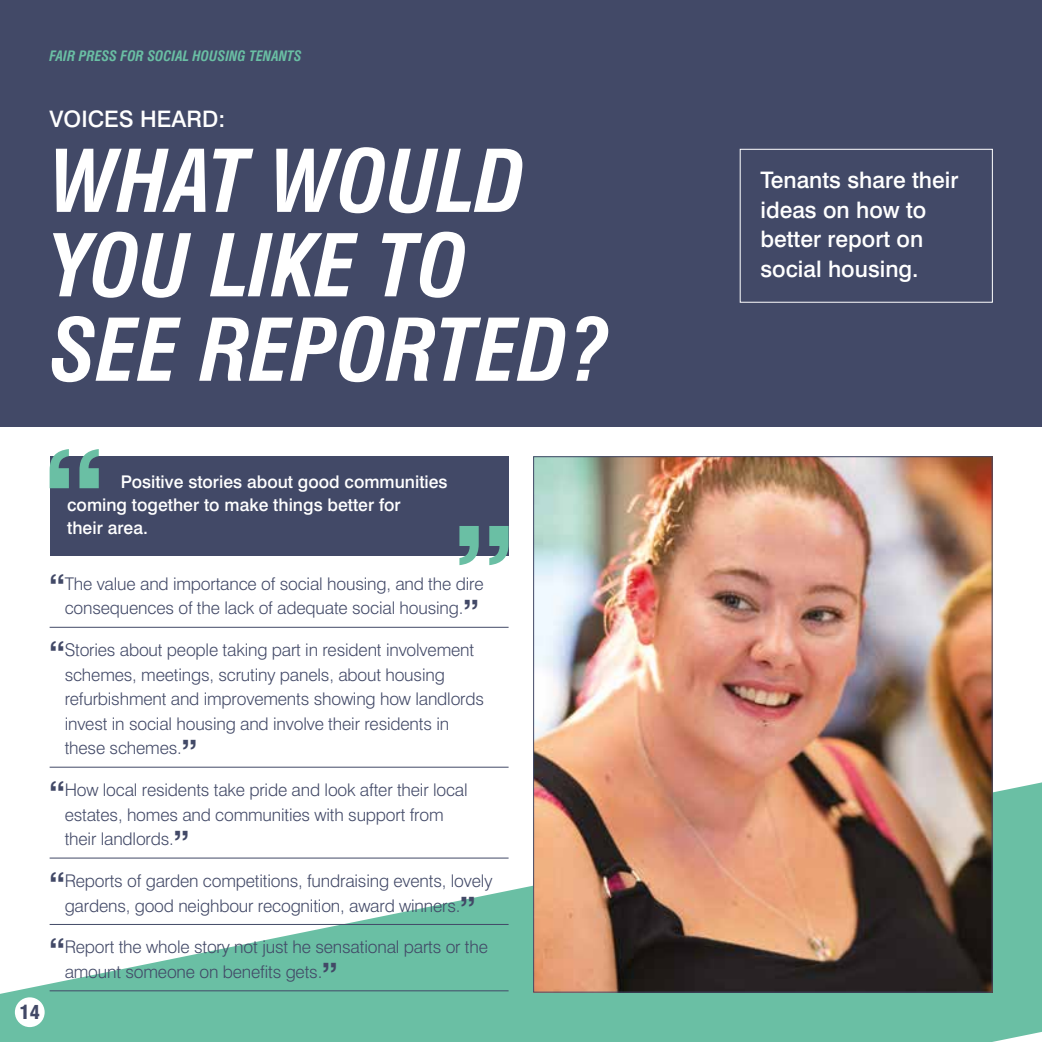
<style>
.page{position:relative;width:1042px;height:1042px;background:#fff}
.page>*{position:absolute;margin:0;border:0;box-sizing:border-box;transform-origin:0 0}
.t1{font:italic 700 condensed 84px/84.4px "Swiss 721 BT";color:#fff}
.t2{font:500 22.75px/29.8px "Swiss 721 BT";color:#fff}
.t3{font:900 condensed 18.9px "Swiss 721 BT";color:#424967}
.t4{font:300 17.5px/24.5px "Swiss 721 BT";letter-spacing:-.01em;color:#424967}
.t5{font:500 17.5px/22.8px "Swiss 721 BT";color:#fff}
.t6{font:italic 700 condensed 14px "Swiss 721 BT";color:#6abfa4}
.s1{font-weight:700;font-size:35px}
</style>
<div class="page">
<svg style="left:0;top:782px;width:1042px;height:260px;fill:#6abfa4"></svg>
<img style="left:535px;top:458px;width:455px;height:532px">
<div style="left:0;top:0;width:1042px;height:427px;background:#424967"></div>
<div style="left:740px;top:149px;width:253px;height:154px;border:1px solid #fff"></div>
<hr style="left:50px;top:627px;width:458px;height:1px;background:#424967">
<hr style="left:50px;top:767px;width:458px;height:1px;background:#424967">
<hr style="left:50px;top:857px;width:458px;height:1px;background:#424967">
<hr style="left:50px;top:924px;width:458px;height:1px;background:#424967">
<hr style="left:50px;top:990px;width:458px;height:1px;background:#424967">
<div style="left:50px;top:456px;width:458px;height:100px;background:#424967"></div>
<svg style="left:50px;top:449px;width:49px;height:39px"></svg>
<svg style="left:459px;top:526px;width:49px;height:39px"></svg>
<div style="left:15px;top:997px;width:30px;height:30px;background:#fff;border-radius:50%"></div>
<p class="t6" style="left:50px;top:47px;width:254px">FAIR PRESS FOR SOCIAL HOUSING TENANTS</p>
<h2 class="t2" style="left:50px;top:104px;width:177px">VOICES HEARD:</h2>
<h1 class="t1" style="left:50px;top:140px;width:561px">WHAT WOULD<br>YOU LIKE TO<br>SEE REPORTED?</h1>
<p class="t5" style="left:67px;top:470px;width:382px;text-indent:54px">Positive stories about good communities coming together to make things better for<br>their area.</p>
<p class="t3" style="left:20px;top:1001px;width:22px">14</p>
<p class="t4" style="left:50px;top:571px;width:435px;text-align:center"><span class="s1">“</span>The value and importance of social housing, and the dire consequences of the lack of adequate social housing.<span class="s1">”</span></p>
<p class="t4" style="left:65px;top:638px;width:421px;text-indent:-15px"><span class="s1">“</span>Stories about people taking part in resident involvement schemes, meetings, scrutiny panels, about housing refurbishment and improvements showing how landlords invest in social housing and involve their residents in these schemes.<span class="s1">”</span></p>
<p class="t4" style="left:65px;top:777px;width:405px;text-indent:-15px"><span class="s1">“</span>How local residents take pride and look after their local estates, homes and communities with support from their landlords.<span class="s1">”</span></p>
<p class="t4" style="left:50px;top:868px;width:444px;text-align:center"><span class="s1">“</span>Reports of garden competitions, fundraising events, lovely gardens, good neighbour recognition, award winners.<span class="s1">”</span></p>
<p class="t4" style="left:65px;top:935px;width:425px;text-indent:-15px"><span class="s1">“</span>Report the whole story not just he sensational parts or the amount someone on benefits gets.<span class="s1">”</span></p>
<h2 class="t2" style="left:760px;top:165px;width:199px">Tenants share their ideas on how to better report on social housing.</h2>
</div>
